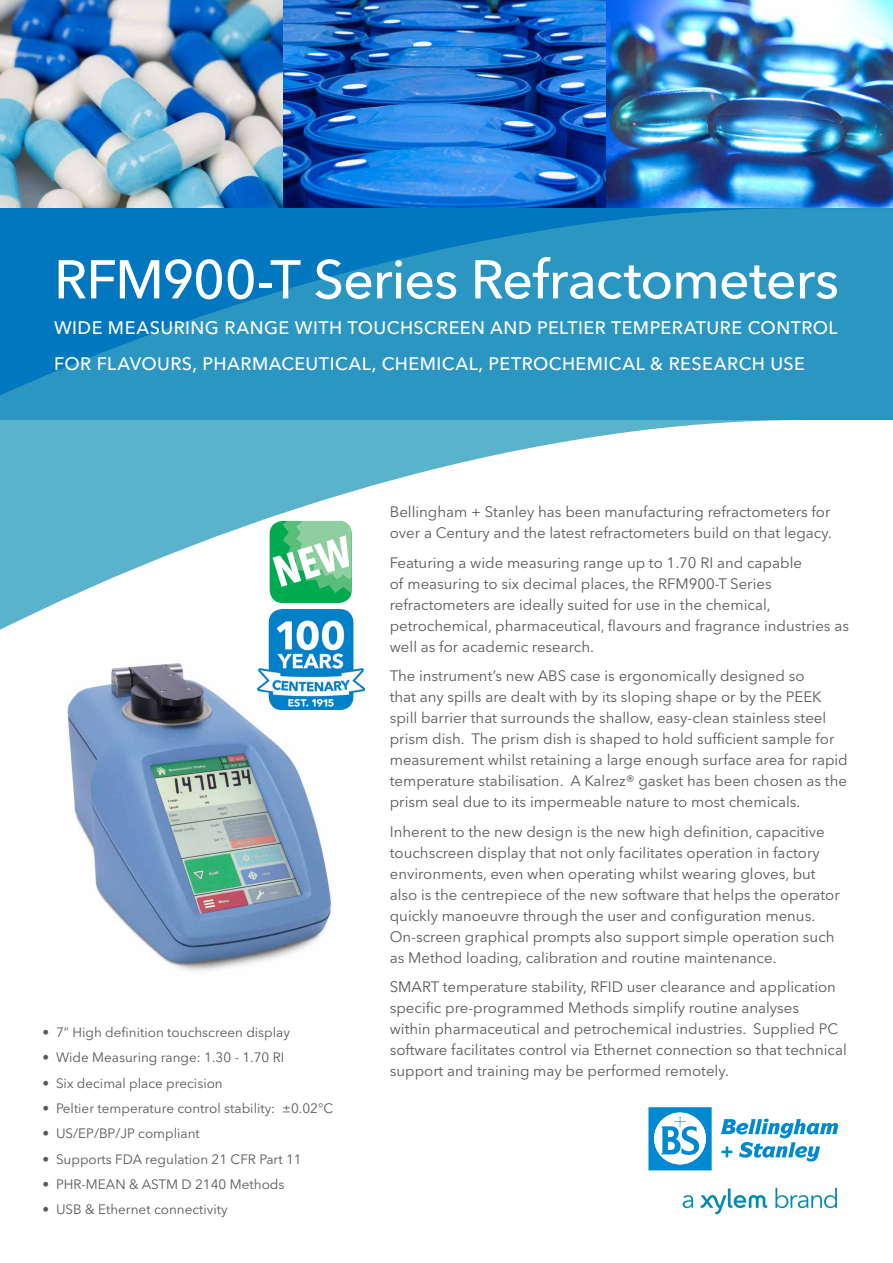
<style>
.page{position:relative;width:893px;height:1263px;background:#fff}
.page>*{position:absolute;margin:0;border:0;box-sizing:border-box;transform-origin:0 0}
.t1{font:500 54px "Avenir Next LT Pro";letter-spacing:-.02em;color:#fff}
.t2{font:500 18px/36px "Avenir Next LT Pro";letter-spacing:.025em;color:#fff}
.t3{font:15px/21px "Avenir Next LT Pro";color:#58595b}
.t4{font:13.5px "Avenir Next LT Pro";color:#58595b}
</style>
<div class="page">
<svg style="left:648px;top:1107px;width:64px;height:63px"></svg>
<svg style="left:720px;top:1118px;width:118px;height:43px"></svg>
<svg style="left:683px;top:1195px;width:10px;height:13px"></svg>
<svg style="left:775px;top:1188px;width:62px;height:20px"></svg>
<svg style="left:701px;top:1188px;width:66px;height:26px"></svg>
<img style="left:0;top:0;width:283px;height:208px">
<img style="left:605px;top:0;width:288px;height:208px">
<img style="left:67px;top:663px;width:283px;height:308px">
<img style="left:283px;top:0;width:322px;height:208px">
<svg style="left:0;top:420px;width:792px;height:210px"></svg>
<svg style="left:0;top:208px;width:893px;height:212px;fill:#2c96c3"></svg>
<div style="left:270px;top:521px;width:82px;height:82px;background:#00aa4f;border-radius:13px"></div>
<svg style="left:273px;top:521px;width:79px;height:72px"></svg>
<img style="left:257px;top:609px;width:107px;height:100px">
<h1 class="t1" style="left:54px;top:247px;width:786px">RFM900-T Series Refractometers</h1>
<p class="t2" style="left:54px;top:310px;width:785px">WIDE MEASURING RANGE WITH TOUCHSCREEN AND PELTIER TEMPERATURE CONTROL<br>FOR FLAVOURS, PHARMACEUTICAL, CHEMICAL, PETROCHEMICAL &amp; RESEARCH USE</p>
<p class="t4" style="left:43px;top:1024px;width:249px">• 7” High definition touchscreen display</p>
<p class="t4" style="left:43px;top:1050px;width:243px">• Wide Measuring range: 1.30 - 1.70 RI</p>
<p class="t4" style="left:43px;top:1075px;width:182px">• Six decimal place precision</p>
<p class="t4" style="left:43px;top:1100px;width:292px">• Peltier temperature control stability: ±0.02°C</p>
<p class="t4" style="left:43px;top:1125px;width:159px">• US/EP/BP/JP compliant</p>
<p class="t4" style="left:43px;top:1151px;width:261px">• Supports FDA regulation 21 CFR Part 11</p>
<p class="t4" style="left:43px;top:1176px;width:243px">• PHR-MEAN &amp; ASTM D 2140 Methods</p>
<p class="t4" style="left:43px;top:1201px;width:187px">• USB &amp; Ethernet connectivity</p>
<p class="t3" style="left:390px;top:502px;width:444px">Bellingham + Stanley has been manufacturing refractometers for over a Century and the latest refractometers build on that legacy.</p>
<p class="t3" style="left:390px;top:552px;width:461px">Featuring a wide measuring range up to 1.70 RI and capable<br>of measuring to six decimal places, the RFM900-T Series refractometers are ideally suited for use in the chemical, petrochemical, pharmaceutical, flavours and fragrance industries as well as for academic research.</p>
<p class="t3" style="left:390px;top:666px;width:460px">The instrument’s new ABS case is ergonomically designed so<br>that any spills are dealt with by its sloping shape or by the PEEK spill barrier that surrounds the shallow, easy-clean stainless steel prism dish. The prism dish is shaped to hold sufficient sample for measurement whilst retaining a large enough surface area for rapid temperature stabilisation. A Kalrez® gasket has been chosen as the prism seal due to its impermeable nature to most chemicals.</p>
<p class="t3" style="left:390px;top:821px;width:451px">Inherent to the new design is the new high definition, capacitive touchscreen display that not only facilitates operation in factory environments, even when operating whilst wearing gloves, but also is the centrepiece of the new software that helps the operator quickly manoeuvre through the user and configuration menus.<br>On-screen graphical prompts also support simple operation such as Method loading, calibration and routine maintenance.</p>
<p class="t3" style="left:390px;top:977px;width:459px">SMART temperature stability, RFID user clearance and application specific pre-programmed Methods simplify routine analyses<br>within pharmaceutical and petrochemical industries. Supplied PC software facilitates control via Ethernet connection so that technical support and training may be performed remotely.</p>
</div>
